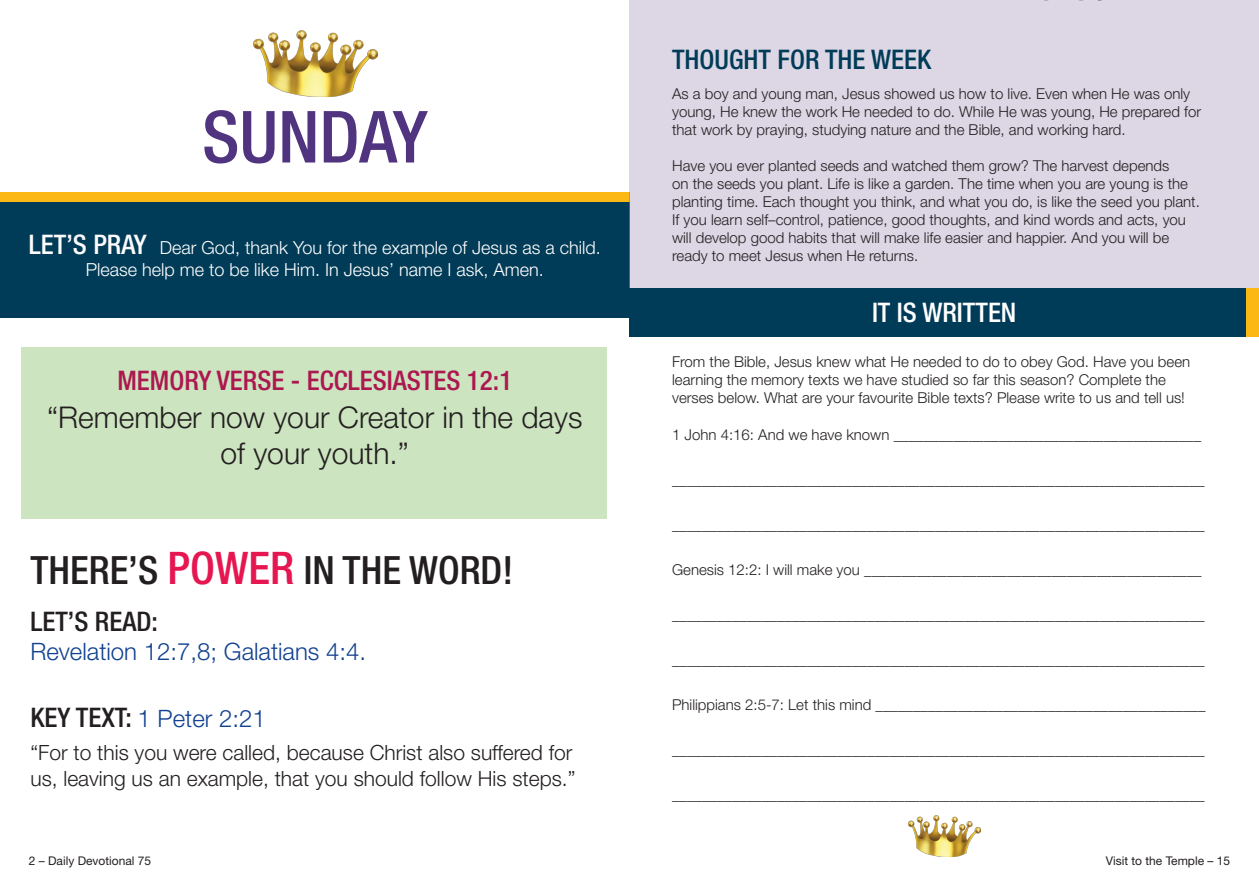
<style>
.page{position:relative;width:1259px;height:893px;background:#fff}
.page>*{position:absolute;margin:0;border:0;box-sizing:border-box;transform-origin:0 0}
.t1{font:500 condensed 72px "Helvetica Neue LT Pro";color:#50347f}
.t2{font:500 condensed 39px "Helvetica Neue LT Pro";color:#231f20}
.t3{font:300 30px/36px "Helvetica Neue LT Pro";color:#231f20;text-align:center}
.t4{font:500 condensed 27px "Helvetica Neue LT Pro";color:#ad1750}
.t5{font:500 condensed 27px "Helvetica Neue LT Pro";color:#003b57}
.t6{font:500 condensed 27px "Helvetica Neue LT Pro";color:#fff}
.t7{font:500 condensed 27px "Helvetica Neue LT Pro";color:#231f20}
.t8{font:300 24px "Helvetica Neue LT Pro";color:#124291}
.t9{font:300 21px/25.2px "Helvetica Neue LT Pro";color:#231f20}
.t10{font:300 18px/21.6px "Helvetica Neue LT Pro";color:#fff;text-align:center}
.t11{font:300 15px/18px "Helvetica Neue LT Pro";color:#231f20}
.t12{font:12px "Helvetica Neue LT Pro";color:#231f20}
.s1{font-weight:500;font-stretch:condensed;font-size:27px;color:#fcfbfc}
.s2{font-size:45px;color:#e51650}
.s3{font-weight:500;font-stretch:condensed;font-size:27px;color:#231f20}
</style>
<div class="page">
<div style="left:21px;top:347px;width:586px;height:171px;background:#cce4bf"></div>
<img style="left:253px;top:31px;width:125px;height:65px">
<div style="left:0;top:193px;width:629px;height:124px;background:#003b57"></div>
<div style="left:0;top:193px;width:629px;height:9px;background:#fcb814"></div>
<div style="left:629px;top:0;width:630px;height:312px;background:#dcd6e5"></div>
<div style="left:629px;top:288px;width:630px;height:48px;background:#003b57"></div>
<div style="left:1246px;top:288px;width:13px;height:48px;background:#fcb814"></div>
<img style="left:908px;top:815px;width:72px;height:41px">
<p class="t1" style="left:202px;top:94px;width:227px">SUNDAY</p>
<p class="t10" style="left:29px;top:236px;width:573px"><span class="s1">LET’S PRAY</span> Dear God, thank You for the example of Jesus as a child.<br>Please help me to be like Him. In Jesus’ name I ask, Amen.</p>
<p class="t4" style="left:117px;top:364px;width:396px">MEMORY VERSE - ECCLESIASTES 12:1</p>
<p class="t3" style="left:47px;top:399px;width:537px">“Remember now your Creator in the days of your youth.”</p>
<p class="t2" style="left:30px;top:547px;width:484px">THERE’S <span class="s2">POWER</span> IN THE WORD!</p>
<p class="t7" style="left:30px;top:606px;width:129px">LET’S READ:</p>
<p class="t8" style="left:30px;top:637px;width:337px">Revelation 12:7,8; Galatians 4:4.</p>
<p class="t8" style="left:30px;top:703px;width:237px"><span class="s3">KEY TEXT:</span> 1 Peter 2:21</p>
<p class="t9" style="left:30px;top:740px;width:546px">“For to this you were called, because Christ also suffered for us, leaving us an example, that you should follow His steps.”</p>
<p class="t12" style="left:29px;top:853px;width:124px">2 – Daily Devotional 75</p>
<p class="t5" style="left:672px;top:44px;width:260px">THOUGHT FOR THE WEEK</p>
<p class="t11" style="left:672px;top:84px;width:530px">As a boy and young man, Jesus showed us how to live. Even when He was only young, He knew the work He needed to do. While He was young, He prepared for that work by praying, studying nature and the Bible, and working hard.</p>
<p class="t11" style="left:672px;top:156px;width:529px">Have you ever planted seeds and watched them grow? The harvest depends<br>on the seeds you plant. Life is like a garden. The time when you are young is the planting time. Each thought you think, and what you do, is like the seed you plant.<br>If you learn self–control, patience, good thoughts, and kind words and acts, you will develop good habits that will make life easier and happier. And you will be ready to meet Jesus when He returns.</p>
<p class="t6" style="left:872px;top:296px;width:146px">IT IS WRITTEN</p>
<p class="t11" style="left:672px;top:352px;width:519px">From the Bible, Jesus knew what He needed to do to obey God. Have you been learning the memory texts we have studied so far this season? Complete the verses below. What are your favourite Bible texts? Please write to us and tell us!</p>
<p class="t11" style="left:672px;top:426px;width:530px">1 John 4:16: And we have known _________________________________________</p>
<p class="t11" style="left:672px;top:471px;width:534px">_______________________________________________________________________</p>
<p class="t11" style="left:672px;top:516px;width:534px">_______________________________________________________________________</p>
<p class="t11" style="left:672px;top:561px;width:531px">Genesis 12:2: I will make you _____________________________________________</p>
<p class="t11" style="left:672px;top:606px;width:534px">_______________________________________________________________________</p>
<p class="t11" style="left:672px;top:651px;width:534px">_______________________________________________________________________</p>
<p class="t11" style="left:672px;top:696px;width:535px">Philippians 2:5-7: Let this mind ____________________________________________</p>
<p class="t11" style="left:672px;top:741px;width:534px">_______________________________________________________________________</p>
<p class="t11" style="left:672px;top:786px;width:534px">_______________________________________________________________________</p>
<p class="t12" style="left:1106px;top:853px;width:126px">Visit to the Temple – 15</p>
</div>
